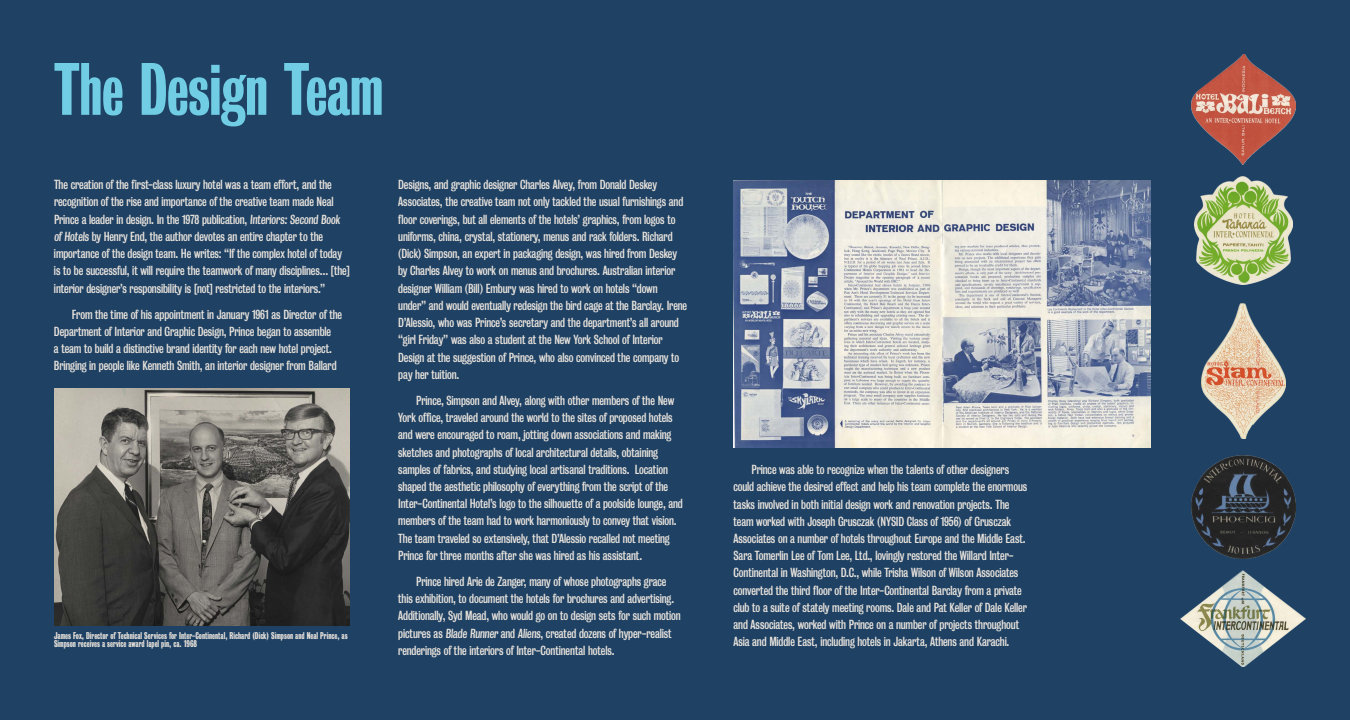
<style>
.page{position:relative;width:1350px;height:720px;background:#1e4164}
.page>*{position:absolute;margin:0;border:0;box-sizing:border-box;transform-origin:0 0}
.t1{font:67.5px "Bureau Grotesque One Five";letter-spacing:-.01em;color:#70cde3}
.t2{font:12px/17.2px "Bureau Grotesque Three Three";letter-spacing:-.01em;color:#e9e3dc}
.t3{font:9px/8.8px "Bureau Grotesque One Five";color:#e9e3dc}
</style>
<div class="page">
<img style="left:54px;top:388px;width:296px;height:237px">
<img style="left:734px;top:180px;width:417px;height:268px">
<img style="left:1180px;top:571px;width:125px;height:95px">
<img style="left:1202px;top:304px;width:84px;height:135px">
<img style="left:1195px;top:177px;width:98px;height:108px">
<img style="left:1192px;top:54px;width:104px;height:110px">
<img style="left:1192px;top:455px;width:104px;height:104px">
<h1 class="t1" style="left:54px;top:51px;width:331px">The Design Team</h1>
<p class="t2" style="left:54px;top:176px;width:297px">The creation of the first-class luxury hotel was a team effort, and the recognition of the rise and importance of the creative team made Neal Prince a leader in design. In the 1978 publication, Interiors: Second Book of Hotels by Henry End, the author devotes an entire chapter to the importance of the design team. He writes: “If the complex hotel of today is to be successful, it will require the teamwork of many disciplines… [the] interior designer’s responsibility is [not] restricted to the interiors.”</p>
<p class="t2" style="left:54px;top:306px;width:290px;text-indent:18px">From the time of his appointment in January 1961 as Director of the Department of Interior and Graphic Design, Prince began to assemble<br>a team to build a distinctive brand identity for each new hotel project.<br>Bringing in people like Kenneth Smith, an interior designer from Ballard</p>
<p class="t3" style="left:54px;top:631px;width:295px">James Fox, Director of Technical Services for Inter-Continental, Richard (Dick) Simpson and Neal Prince, as<br>Simpson receives a service award lapel pin, ca. 1968</p>
<p class="t2" style="left:398px;top:176px;width:290px">Designs, and graphic designer Charles Alvey, from Donald Deskey Associates, the creative team not only tackled the usual furnishings and floor coverings, but all elements of the hotels’ graphics, from logos to uniforms, china, crystal, stationery, menus and rack folders. Richard (Dick) Simpson, an expert in packaging design, was hired from Deskey by Charles Alvey to work on menus and brochures. Australian interior designer William (Bill) Embury was hired to work on hotels “down under” and would eventually redesign the bird cage at the Barclay. Irene D’Alessio, who was Prince’s secretary and the department’s all around “girl Friday” was also a student at the New York School of Interior Design at the suggestion of Prince, who also convinced the company to pay her tuition.</p>
<p class="t2" style="left:398px;top:392px;width:286px;text-indent:18px">Prince, Simpson and Alvey, along with other members of the New York office, traveled around the world to the sites of proposed hotels and were encouraged to roam, jotting down associations and making sketches and photographs of local architectural details, obtaining samples of fabrics, and studying local artisanal traditions. Location shaped the aesthetic philosophy of everything from the script of the Inter-Continental Hotel’s logo to the silhouette of a poolside lounge, and members of the team had to work harmoniously to convey that vision.<br>The team traveled so extensively, that D’Alessio recalled not meeting Prince for three months after she was hired as his assistant.</p>
<p class="t2" style="left:398px;top:573px;width:284px;text-indent:18px">Prince hired Arie de Zanger, many of whose photographs grace this exhibition, to document the hotels for brochures and advertising.<br>Additionally, Syd Mead, who would go on to design sets for such motion pictures as Blade Runner and Aliens, created dozens of hyper-realist renderings of the interiors of Inter-Continental hotels.</p>
<p class="t2" style="left:734px;top:461px;width:295px;text-indent:18px">Prince was able to recognize when the talents of other designers could achieve the desired effect and help his team complete the enormous tasks involved in both initial design work and renovation projects. The team worked with Joseph Grusczak (NYSID Class of 1956) of Grusczak Associates on a number of hotels throughout Europe and the Middle East.<br>Sara Tomerlin Lee of Tom Lee, Ltd., lovingly restored the Willard Inter-Continental in Washington, D.C., while Trisha Wilson of Wilson Associates converted the third floor of the Inter-Continental Barclay from a private club to a suite of stately meeting rooms. Dale and Pat Keller of Dale Keller and Associates, worked with Prince on a number of projects throughout Asia and Middle East, including hotels in Jakarta, Athens and Karachi.</p>
</div>
